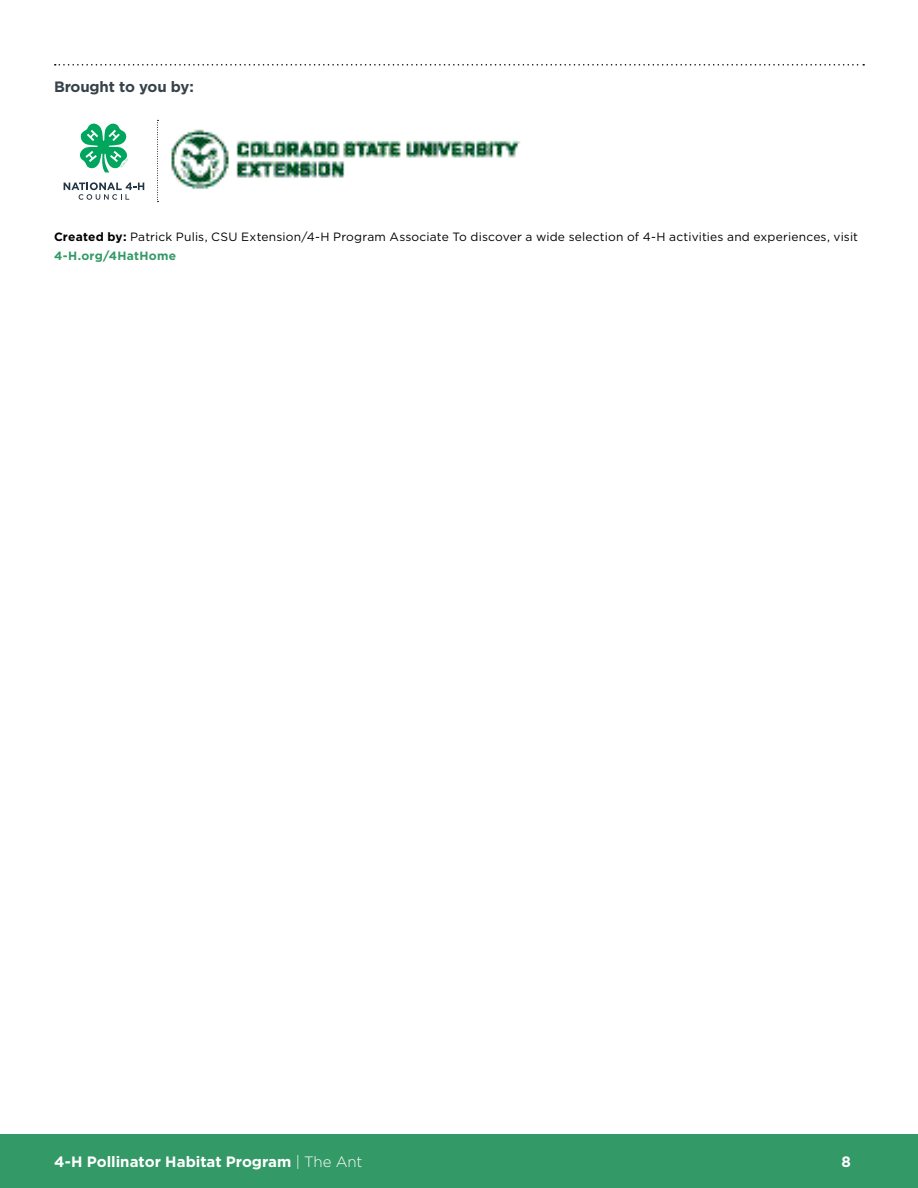
<style>
.page{position:relative;width:918px;height:1188px;background:#fff}
.page>*{position:absolute;margin:0;border:0;box-sizing:border-box;transform-origin:0 0}
.t1{font:700 15px "Gotham";color:#fff}
.t2{font:700 15px "Gotham";letter-spacing:-.01em;color:#37424a}
.t3{font:12px/19.5px "Gotham";letter-spacing:.01em;color:#000}
.s1{font-weight:700}
.s2{font-weight:700;color:#396}
.s3{font-weight:300}
</style>
<div class="page">
<div style="left:0;top:1134px;width:918px;height:54px;background:#396"></div>
<svg style="left:55px;top:64px;width:809px;height:2px"></svg>
<svg style="left:64px;top:182px;width:80px;height:18px"></svg>
<svg style="left:79px;top:124px;width:49px;height:48px"></svg>
<svg style="left:157px;top:120px;width:2px;height:82px"></svg>
<img style="left:171px;top:129px;width:349px;height:61px">
<p class="t2" style="left:54px;top:77px;width:141px">Brought to you by:</p>
<p class="t3" style="left:54px;top:226px;width:806px"><span class="s1">Created by:</span> Patrick Pulis, CSU Extension/4-H Program Associate To discover a wide selection of 4-H activities and experiences, visit<br><span class="s2">4-H.org/4HatHome</span></p>
<p class="t1" style="left:54px;top:1152px;width:310px">4-H Pollinator Habitat Program <span class="s3">| The Ant</span></p>
<p class="t1" style="left:841px;top:1152px;width:11px">8</p>
</div>
